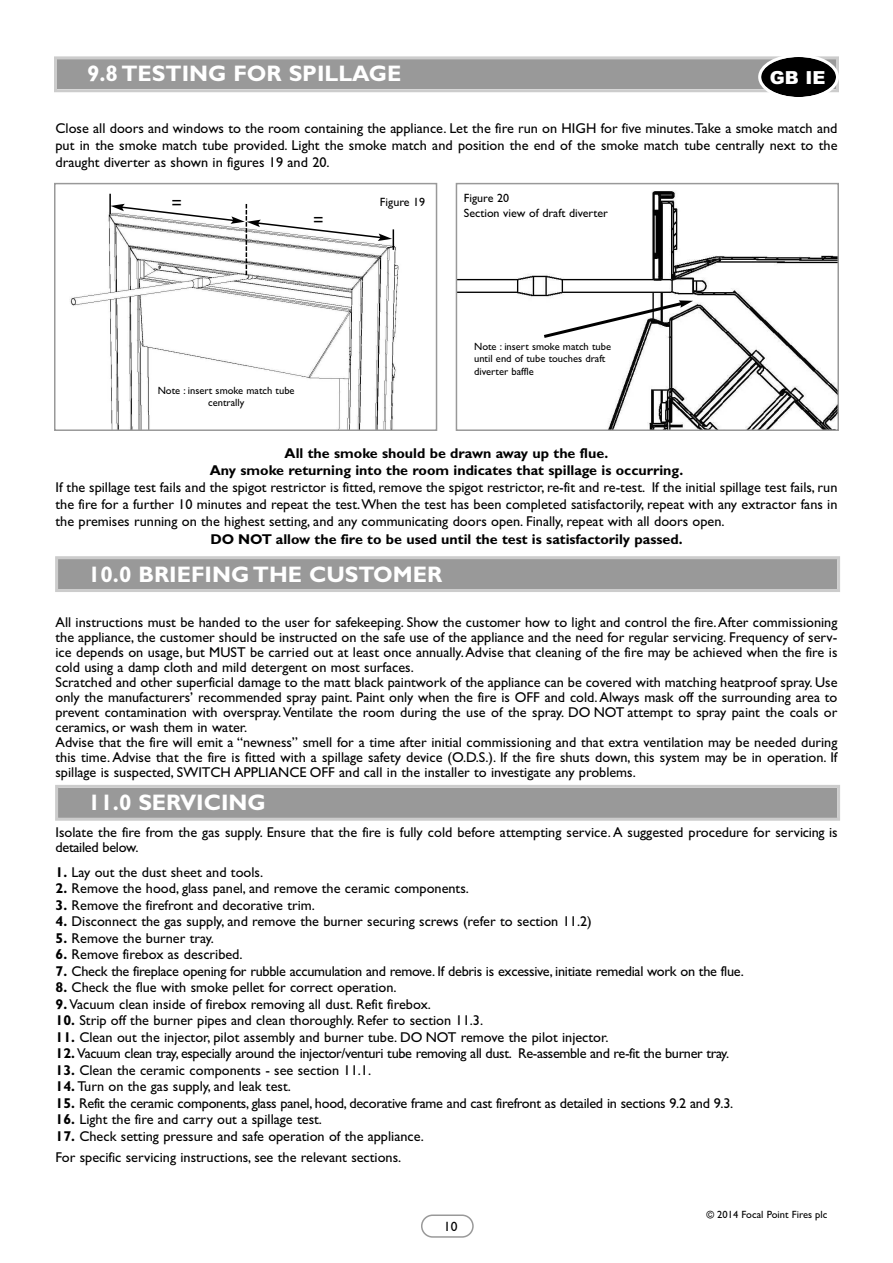
<style>
.page{position:relative;width:893px;height:1263px;background:#fff}
.page>*{position:absolute;margin:0;border:0;box-sizing:border-box;transform-origin:0 0}
.t1{font:700 22.5px "Gill Sans";color:#fff}
.t2{font:900 18px "Arial";color:#fff}
.t3{font:18px "Gill Sans";color:#000}
.t4{font:14.25px/15px "Gill Sans";color:#000}
.t5{font:14.25px "Gill Sans";letter-spacing:-.02em;color:#000}
.t6{font:700 14.25px/17.1px "Gill Sans";color:#000;text-align:center}
.t7{font:14.25px "Gill Sans";letter-spacing:-.025em;color:#000}
.t8{font:13.5px "Gill Sans";color:#000}
.t9{font:12px/14.4px "Gill Sans";color:#000}
.t10{font:10.5px/12.6px "Gill Sans";color:#000}
.s1{font-weight:700}
</style>
<div class="page">
<svg style="left:421px;top:1214px;width:53px;height:24px"></svg>
<img style="left:70px;top:193px;width:329px;height:235px">
<div style="left:54px;top:183px;width:383px;height:248px;border:2px solid #999"></div>
<img style="left:459px;top:191px;width:377px;height:237px">
<div style="left:456px;top:183px;width:383px;height:248px;border:2px solid #999"></div>
<svg style="left:541px;top:300px;width:152px;height:40px"></svg>
<div style="left:462px;top:192px;width:183px;height:33px;background:#fff"></div>
<div style="left:378px;top:196px;width:50px;height:16px;background:#fff"></div>
<div style="left:473px;top:341px;width:148px;height:41px;background:#fff"></div>
<hr style="left:109px;top:194px;width:2px;height:20px;background:#000">
<svg style="left:111px;top:204px;width:283px;height:71px"></svg>
<div style="left:312px;top:212px;width:18px;height:15px;background:#fff"></div>
<div style="left:170px;top:195px;width:20px;height:15px;background:#fff"></div>
<div style="left:152px;top:385px;width:148px;height:41px;background:#fff"></div>
<div style="left:57px;top:59px;width:779px;height:30px;background:#999"></div>
<div style="left:54px;top:56px;width:785px;height:36px;border:3px solid #ccc"></div>
<div style="left:58px;top:559px;width:779px;height:30px;background:#999"></div>
<div style="left:55px;top:556px;width:785px;height:36px;border:3px solid #ccc"></div>
<svg style="left:758px;top:56px;width:81px;height:41px;background:#454545"></svg>
<div style="left:58px;top:788px;width:779px;height:30px;background:#999"></div>
<div style="left:55px;top:785px;width:785px;height:36px;border:3px solid #ccc"></div>
<h1 class="t1" style="left:87px;top:60px;width:316px">9.8 TESTING FOR SPILLAGE</h1>
<p class="t2" style="left:770px;top:67px;width:57px">GB IE</p>
<p class="t4" style="left:56px;top:120px;width:783px;line-height:17.1px;text-align:justify">Close all doors and windows to the room containing the appliance. Let the fire run on HIGH for five minutes.Take a smoke match and put in the smoke match tube provided. Light the smoke match and position the end of the smoke match tube centrally next to the draught diverter as shown in figures 19 and 20.</p>
<p class="t3" style="left:172px;top:192px;width:12px">=</p>
<p class="t3" style="left:313px;top:209px;width:12px">=</p>
<p class="t10" style="left:158px;top:384px;width:138px;text-align:center">Note : insert smoke match tube centrally</p>
<p class="t9" style="left:380px;top:195px;width:47px">Figure 19</p>
<p class="t9" style="left:464px;top:191px;width:146px">Figure 20<br>Section view of draft diverter</p>
<p class="t10" style="left:474px;top:340px;width:138px">Note : insert smoke match tube until end of tube touches draft diverter baffle</p>
<p class="t6" style="left:210px;top:445px;width:475px">All the smoke should be drawn away up the flue.<br>Any smoke returning into the room indicates that spillage is occurring.</p>
<p class="t4" style="left:56px;top:479px;width:783px;line-height:17.1px;text-align:justify">If the spillage test fails and the spigot restrictor is fitted, remove the spigot restrictor, re-fit and re-test. If the initial spillage test fails, run the fire for a further 10 minutes and repeat the test.When the test has been completed satisfactorily, repeat with any extractor fans in the premises running on the highest setting, and any communicating doors open. Finally, repeat with all doors open.</p>
<p class="t6" style="left:210px;top:530px;width:474px">DO NOT allow the fire to be used until the test is satisfactorily passed.</p>
<h1 class="t1" style="left:88px;top:561px;width:356px">10.0 BRIEFING THE CUSTOMER</h1>
<p class="t4" style="left:56px;top:614px;width:783px">All instructions must be handed to the user for safekeeping. Show the customer how to light and control the fire.After commissioning the appliance, the customer should be instructed on the safe use of the appliance and the need for regular servicing. Frequency of serv&shy;ice depends on usage, but MUST be carried out at least once annually.Advise that cleaning of the fire may be achieved when the fire is cold using a damp cloth and mild detergent on most surfaces.<br>Scratched and other superficial damage to the matt black paintwork of the appliance can be covered with matching heatproof spray. Use only the manufacturers’ recommended spray paint. Paint only when the fire is OFF and cold.Always mask off the surrounding area to prevent contamination with overspray.Ventilate the room during the use of the spray. DO NOT attempt to spray paint the coals or ceramics, or wash them in water.<br>Advise that the fire will emit a “newness” smell for a time after initial commissioning and that extra ventilation may be needed during this time. Advise that the fire is fitted with a spillage safety device (O.D.S.). If the fire shuts down, this system may be in operation. If spillage is suspected, SWITCH APPLIANCE OFF and call in the installer to investigate any problems.</p>
<h1 class="t1" style="left:88px;top:789px;width:179px">11.0 SERVICING</h1>
<p class="t4" style="left:56px;top:824px;width:783px">Isolate the fire from the gas supply. Ensure that the fire is fully cold before attempting service.A suggested procedure for servicing is detailed below.</p>
<p class="t4" style="left:56px;top:864px;width:209px"><span class="s1">1.</span> Lay out the dust sheet and tools.</p>
<p class="t4" style="left:56px;top:881px;width:415px"><span class="s1">2.</span> Remove the hood, glass panel, and remove the ceramic components.</p>
<p class="t4" style="left:56px;top:897px;width:261px"><span class="s1">3.</span> Remove the firefront and decorative trim.</p>
<p class="t4" style="left:56px;top:914px;width:538px"><span class="s1">4.</span> Disconnect the gas supply, and remove the burner securing screws (refer to section 11.2)</p>
<p class="t4" style="left:56px;top:930px;width:160px"><span class="s1">5.</span> Remove the burner tray.</p>
<p class="t4" style="left:56px;top:947px;width:189px"><span class="s1">6.</span> Remove firebox as described.</p>
<p class="t5" style="left:56px;top:963px;width:690px"><span class="s1">7.</span> Check the fireplace opening for rubble accumulation and remove. If debris is excessive, initiate remedial work on the flue.</p>
<p class="t4" style="left:56px;top:980px;width:343px"><span class="s1">8.</span> Check the flue with smoke pellet for correct operation.</p>
<p class="t4" style="left:55px;top:996px;width:377px"><span class="s1">9.</span> Vacuum clean inside of firebox removing all dust. Refit firebox.</p>
<p class="t4" style="left:55px;top:1013px;width:429px"><span class="s1">10.</span> Strip off the burner pipes and clean thoroughly. Refer to section 11.3.</p>
<p class="t4" style="left:55px;top:1029px;width:554px"><span class="s1">11.</span> Clean out the injector, pilot assembly and burner tube. DO NOT remove the pilot injector.</p>
<p class="t7" style="left:55px;top:1045px;width:675px"><span class="s1">12.</span> Vacuum clean tray, especially around the injector/venturi tube removing all dust. Re-assemble and re-fit the burner tray.</p>
<p class="t4" style="left:55px;top:1062px;width:317px"><span class="s1">13.</span> Clean the ceramic components - see section 11.1.</p>
<p class="t4" style="left:55px;top:1079px;width:237px"><span class="s1">14.</span> Turn on the gas supply, and leak test.</p>
<p class="t5" style="left:55px;top:1095px;width:679px"><span class="s1">15.</span> Refit the ceramic components, glass panel, hood, decorative frame and cast firefront as detailed in sections 9.2 and 9.3.</p>
<p class="t4" style="left:55px;top:1112px;width:268px"><span class="s1">16.</span> Light the fire and carry out a spillage test.</p>
<p class="t4" style="left:55px;top:1125px;width:370px;line-height:21px"><span class="s1">17.</span> Check setting pressure and safe operation of the appliance.<br>For specific servicing instructions, see the relevant sections.</p>
<p class="t8" style="left:444px;top:1218px;width:15px">10</p>
<p class="t10" style="left:706px;top:1208px;width:123px">© 2014 Focal Point Fires plc</p>
</div>
